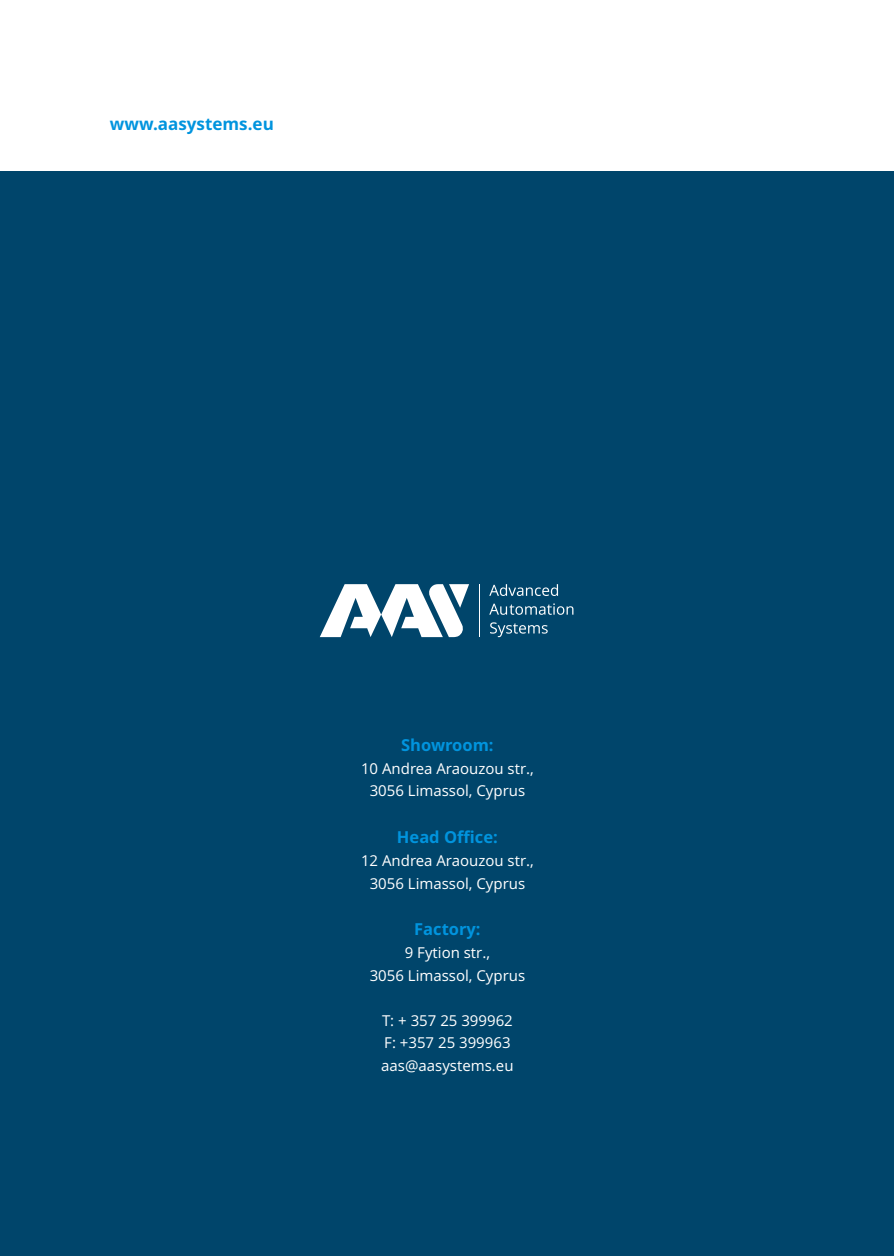
<style>
.page{position:relative;width:894px;height:1256px;background:#fff}
.page>*{position:absolute;margin:0;border:0;box-sizing:border-box;transform-origin:0 0}
.t1{font:700 17.1px "Open Sans";color:#0094de}
.t2{font:700 16.5px "Open Sans";color:#0094de}
.t3{font:15px/22.5px "Open Sans";color:#fff;text-align:center}
</style>
<div class="page">
<div style="left:0;top:171px;width:894px;height:1085px;background:#00456b"></div>
<svg style="left:320px;top:584px;width:149px;height:53px"></svg>
<svg style="left:489px;top:584px;width:84px;height:53px"></svg>
<hr style="left:479px;top:584px;width:1px;height:53px;background:#fff">
<p class="t1" style="left:110px;top:116px;width:165px">www.aasystems.eu</p>
<p class="t2" style="left:401px;top:738px;width:94px">Showroom:</p>
<p class="t3" style="left:361px;top:758px;width:174px">10 Andrea Araouzou str.,<br>3056 Limassol, Cyprus</p>
<p class="t2" style="left:397px;top:830px;width:102px">Head Office:</p>
<p class="t3" style="left:361px;top:850px;width:174px">12 Andrea Araouzou str.,<br>3056 Limassol, Cyprus</p>
<p class="t2" style="left:414px;top:922px;width:68px">Factory:</p>
<p class="t3" style="left:370px;top:943px;width:157px">9 Fytion str.,<br>3056 Limassol, Cyprus</p>
<p class="t3" style="left:381px;top:1010px;width:134px;text-align:left">T: + 357 25 399962<br>F: +357 25 399963 aas@aasystems.eu</p>
</div>
